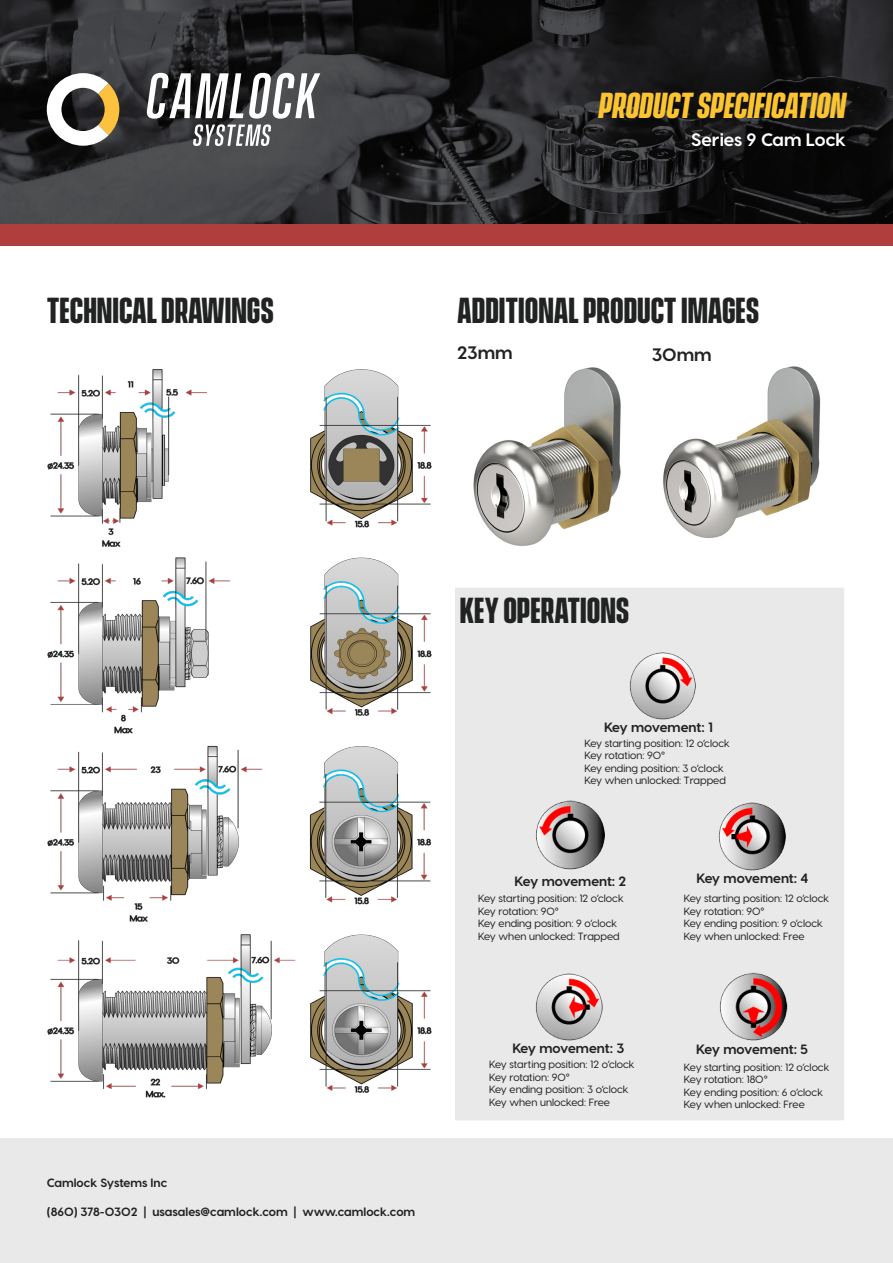
<style>
.page{position:relative;width:893px;height:1263px;background:#fff}
.page>*{position:absolute;margin:0;border:0;box-sizing:border-box;transform-origin:0 0}
.Sub-heading{font:700 33px "Vanguard CF";color:#212222}
.Product_specificatio{font:italic 700 33px "Vanguard CF";color:#fcc431}
.Introduction{font:700 18px "Visby CF";color:#fff}
.Introduction-2{font:700 18px "Visby CF";color:#212222}
.Table_text_-_right_c{font:700 13.5px "Visby CF";letter-spacing:-.015em;color:#212222}
.Body_copy{font:700 12px "Visby CF";color:#212222}
.Body_copy-2{font:500 10.5px/12.6px "Visby CF";color:#212222}
</style>
<div class="page">
<div style="left:0;top:1138px;width:893px;height:125px;background:#e9e9e9"></div>
<svg style="left:0;top:0;width:893px;height:224px;background:#252527"></svg>
<div style="left:0;top:224px;width:893px;height:21px;background:#af3e3c"></div>
<svg style="left:47px;top:73px;width:72px;height:73px"></svg>
<svg style="left:146px;top:73px;width:174px;height:73px"></svg>
<img style="left:663px;top:366px;width:158px;height:172px">
<img style="left:473px;top:367px;width:148px;height:179px">
<img style="left:48px;top:369px;width:384px;height:729px">
<div style="left:455px;top:588px;width:389px;height:532px;background:#e9e9e9"></div>
<img style="left:629px;top:652px;width:67px;height:68px">
<img style="left:536px;top:800px;width:69px;height:70px">
<img style="left:535px;top:973px;width:68px;height:68px">
<img style="left:718px;top:802px;width:68px;height:69px">
<img style="left:719px;top:972px;width:69px;height:69px">
<p class="Product_specificatio" style="left:599px;top:86px;width:248px">PRODUCT SPECIFICATION</p>
<p class="Introduction" style="left:691px;top:128px;width:156px">Series 9 Cam Lock</p>
<p class="Sub-heading" style="left:47px;top:291px;width:229px">TECHNICAL DRAWINGS</p>
<p class="Sub-heading" style="left:457px;top:291px;width:304px">ADDITIONAL PRODUCT IMAGES</p>
<p class="Introduction-2" style="left:457px;top:341px;width:57px">23mm</p>
<p class="Introduction-2" style="left:652px;top:343px;width:62px">30mm</p>
<p class="Sub-heading" style="left:460px;top:591px;width:171px">KEY OPERATIONS</p>
<p class="Table_text_-_right_c" style="left:604px;top:719px;width:110px">Key movement: 1</p>
<p class="Body_copy-2" style="left:584px;top:736px;width:147px">Key starting position: 12 o’clock<br>Key rotation: 90°</p>
<p class="Body_copy-2" style="left:584px;top:762px;width:143px">Key ending position: 3 o’clock<br>Key when unlocked: Trapped</p>
<p class="Body_copy" style="left:47px;top:1175px;width:122px">Camlock Systems Inc</p>
<p class="Body_copy" style="left:47px;top:1204px;width:370px">(860) 378-0302 | usasales@camlock.com | www.camlock.com</p>
<p class="Table_text_-_right_c" style="left:515px;top:873px;width:113px">Key movement: 2</p>
<p class="Table_text_-_right_c" style="left:696px;top:869px;width:113px">Key movement: 4</p>
<p class="Body_copy-2" style="left:478px;top:892px;width:147px">Key starting position: 12 o’clock<br>Key rotation: 90°</p>
<p class="Body_copy-2" style="left:478px;top:917px;width:143px">Key ending position: 9 o’clock<br>Key when unlocked: Trapped</p>
<p class="Body_copy-2" style="left:684px;top:892px;width:147px">Key starting position: 12 o’clock<br>Key rotation: 90°</p>
<p class="Body_copy-2" style="left:684px;top:917px;width:141px">Key ending position: 9 o’clock<br>Key when unlocked: Free</p>
<p class="Table_text_-_right_c" style="left:512px;top:1040px;width:113px">Key movement: 3</p>
<p class="Table_text_-_right_c" style="left:696px;top:1040px;width:113px">Key movement: 5</p>
<p class="Body_copy-2" style="left:489px;top:1058px;width:147px">Key starting position: 12 o’clock<br>Key rotation: 90°</p>
<p class="Body_copy-2" style="left:489px;top:1083px;width:141px">Key ending position: 3 o’clock<br>Key when unlocked: Free</p>
<p class="Body_copy-2" style="left:684px;top:1060px;width:147px">Key starting position: 12 o’clock<br>Key rotation: 180°</p>
<p class="Body_copy-2" style="left:684px;top:1086px;width:141px">Key ending position: 6 o’clock<br>Key when unlocked: Free</p>
</div>
